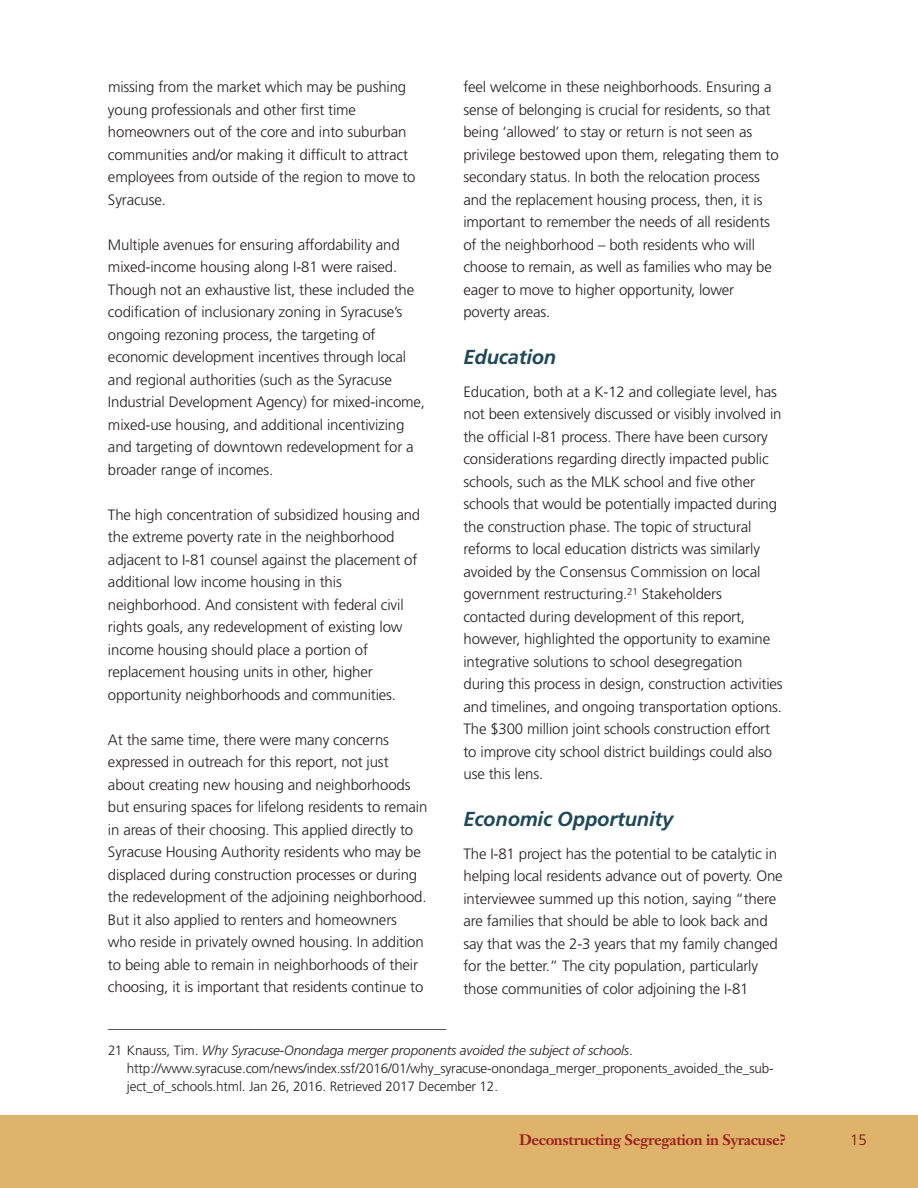
<style>
.page{position:relative;width:918px;height:1188px;background:#fff}
.page>*{position:absolute;margin:0;border:0;box-sizing:border-box;transform-origin:0 0}
.t1{font:italic 700 20.25px "Frutiger";letter-spacing:-.01em;color:#1d4959}
.t2{font:300 15px/22.5px "Frutiger";letter-spacing:-.01em;color:#231f20}
.t3{font:700 15px "Janson Text";letter-spacing:-.025em;color:#9f201c}
.t4{font:300 15px "Frutiger";color:#751212}
.t5{font:300 13.5px/18px "Frutiger";letter-spacing:-.01em;color:#231f20}
.s1{font-style:italic}
</style>
<div class="page">
<div style="left:0;top:1115px;width:918px;height:73px;background:#deb36a"></div>
<p class="t2" style="left:108px;top:77px;width:309px">missing from the market which may be pushing young professionals and other first time homeowners out of the core and into suburban communities and/or making it difficult to attract employees from outside of the region to move to Syracuse.</p>
<p class="t2" style="left:108px;top:234px;width:319px">Multiple avenues for ensuring affordability and mixed-income housing along I-81 were raised.<br>Though not an exhaustive list, these included the codification of inclusionary zoning in Syracuse’s ongoing rezoning process, the targeting of economic development incentives through local and regional authorities (such as the Syracuse Industrial Development Agency) for mixed-income, mixed-use housing, and additional incentivizing and targeting of downtown redevelopment for a broader range of incomes.</p>
<p class="t2" style="left:108px;top:504px;width:314px">The high concentration of subsidized housing and the extreme poverty rate in the neighborhood adjacent to I-81 counsel against the placement of additional low income housing in this neighborhood. And consistent with federal civil rights goals, any redevelopment of existing low income housing should place a portion of replacement housing units in other, higher opportunity neighborhoods and communities.</p>
<p class="t2" style="left:108px;top:729px;width:321px">At the same time, there were many concerns expressed in outreach for this report, not just about creating new housing and neighborhoods but ensuring spaces for lifelong residents to remain in areas of their choosing. This applied directly to Syracuse Housing Authority residents who may be displaced during construction processes or during the redevelopment of the adjoining neighborhood.<br>But it also applied to renters and homeowners who reside in privately owned housing. In addition to being able to remain in neighborhoods of their choosing, it is important that residents continue to</p>
<p class="t2" style="left:463px;top:77px;width:317px">feel welcome in these neighborhoods. Ensuring a sense of belonging is crucial for residents, so that being ‘allowed’ to stay or return is not seen as privilege bestowed upon them, relegating them to secondary status. In both the relocation process and the replacement housing process, then, it is important to remember the needs of all residents of the neighborhood – both residents who will choose to remain, as well as families who may be eager to move to higher opportunity, lower poverty areas.</p>
<h1 class="t1" style="left:463px;top:349px;width:94px">Education</h1>
<p class="t2" style="left:463px;top:381px;width:321px">Education, both at a K-12 and collegiate level, has not been extensively discussed or visibly involved in the official I-81 process. There have been cursory considerations regarding directly impacted public schools, such as the MLK school and five other schools that would be potentially impacted during the construction phase. The topic of structural reforms to local education districts was similarly avoided by the Consensus Commission on local government restructuring.<sup>21</sup> Stakeholders contacted during development of this report, however, highlighted the opportunity to examine integrative solutions to school desegregation during this process in design, construction activities and timelines, and ongoing transportation options.<br>The $300 million joint schools construction effort to improve city school district buildings could also use this lens.</p>
<h1 class="t1" style="left:463px;top:811px;width:211px">Economic Opportunity</h1>
<p class="t2" style="left:463px;top:843px;width:321px">The I-81 project has the potential to be catalytic in helping local residents advance out of poverty. One interviewee summed up this notion, saying “there are families that should be able to look back and say that was the 2-3 years that my family changed for the better.” The city population, particularly those communities of color adjoining the I-81</p>
<p class="t2" style="left:108px;top:1013px;width:340px">______________________________________________</p>
<p class="t5" style="left:127px;top:1042px;width:648px;text-indent:-19px">21 Knauss, Tim. <span class="s1">Why Syracuse-Onondaga merger proponents avoided the subject of schools</span>. http://www.syracuse.com/news/index.ssf/2016/01/why_syracuse-onondaga_merger_proponents_avoided_the_sub&shy;ject_of_schools.html. Jan 26, 2016. Retrieved 2017 December 12.</p>
<p class="t3" style="left:519px;top:1133px;width:269px">Deconstructing Segregation in Syracuse?</p>
<p class="t4" style="left:850px;top:1133px;width:18px">15</p>
</div>
